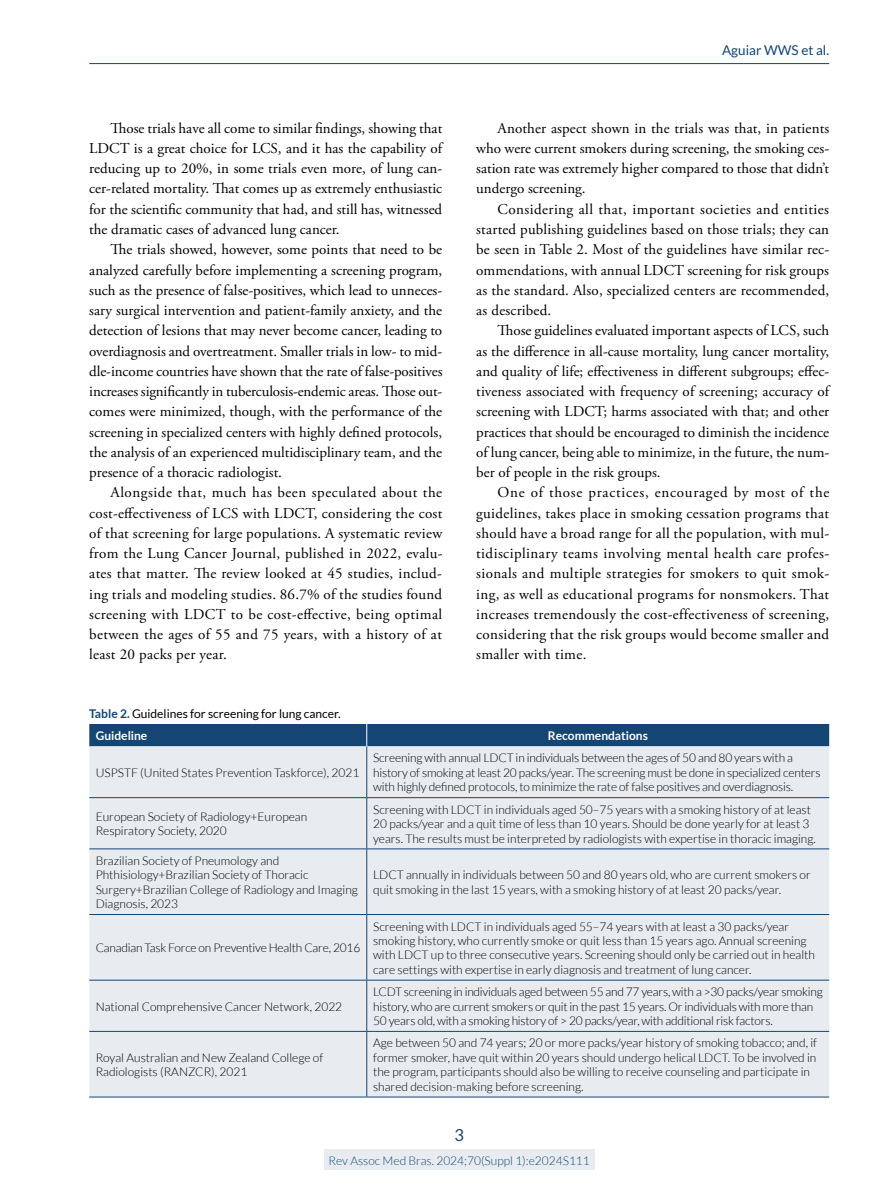
<style>
.page{position:relative;width:893px;height:1191px;background:#fff}
.page>*{position:absolute;margin:0;border:0;box-sizing:border-box;transform-origin:0 0}
.t1{font:16.5px "Lato";color:#154573}
.t2{font:15px/20.2px "Adobe Garamond Pro";color:#000;text-align:justify}
.t3{font:13.5px "Lato";color:#154573}
.t4{font:300 12px/14.4px "Lato";color:#000}
.t5{font:12px/22.4px "Lato";color:#000}
.t6{font:300 12px "Lato";color:#154573}
.t7{font:700 12px "Lato";color:#fff}
.s1{font-weight:700;color:#154573}
.s2{font-weight:700;color:#fff}
</style>
<div class="page">
<div style="left:324px;top:1149px;width:270px;height:21px;background:#e8ecf1"></div>
<hr style="left:89px;top:63px;width:740px;height:1px;background:#154573">
<div style="left:89px;top:746px;width:740px;height:350px;background:#e8ecf1"></div>
<hr style="left:366px;top:746px;width:1px;height:51px;background:#154573">
<hr style="left:89px;top:797px;width:278px;height:1px;background:#154573">
<hr style="left:367px;top:797px;width:462px;height:1px;background:#154573">
<hr style="left:366px;top:798px;width:1px;height:50px;background:#154573">
<hr style="left:89px;top:848px;width:278px;height:1px;background:#154573">
<hr style="left:367px;top:848px;width:462px;height:1px;background:#154573">
<hr style="left:366px;top:849px;width:1px;height:65px;background:#154573">
<hr style="left:89px;top:914px;width:278px;height:1px;background:#154573">
<hr style="left:367px;top:914px;width:462px;height:1px;background:#154573">
<hr style="left:366px;top:915px;width:1px;height:64px;background:#154573">
<hr style="left:89px;top:979px;width:278px;height:1px;background:#154573">
<hr style="left:367px;top:979px;width:462px;height:1px;background:#154573">
<hr style="left:366px;top:980px;width:1px;height:51px;background:#154573">
<hr style="left:89px;top:1031px;width:278px;height:1px;background:#154573">
<hr style="left:367px;top:1031px;width:462px;height:1px;background:#154573">
<hr style="left:366px;top:1031px;width:1px;height:65px;background:#154573">
<hr style="left:89px;top:1096px;width:278px;height:1px;background:#154573">
<hr style="left:367px;top:1096px;width:462px;height:1px;background:#154573">
<div style="left:89px;top:724px;width:740px;height:22px;background:#154573"></div>
<p class="t2" style="left:89px;top:118px;width:354px;text-indent:21px">Those trials have all come to similar findings, showing that LDCT is a great choice for LCS, and it has the capability of reducing up to 20%, in some trials even more, of lung can&shy;cer-related mortality. That comes up as extremely enthusiastic for the scientific community that had, and still has, witnessed the dramatic cases of advanced lung cancer.</p>
<p class="t2" style="left:89px;top:240px;width:355px;text-indent:21px">The trials showed, however, some points that need to be analyzed carefully before implementing a screening program, such as the presence of false-positives, which lead to unneces&shy;sary surgical intervention and patient-family anxiety, and the detection of lesions that may never become cancer, leading to overdiagnosis and overtreatment. Smaller trials in low- to mid&shy;dle-income countries have shown that the rate of false-positives increases significantly in tuberculosis-endemic areas. Those out&shy;comes were minimized, though, with the performance of the screening in specialized centers with highly defined protocols, the analysis of an experienced multidisciplinary team, and the presence of a thoracic radiologist.</p>
<p class="t2" style="left:89px;top:483px;width:355px;text-indent:21px">Alongside that, much has been speculated about the cost-effectiveness of LCS with LDCT, considering the cost of that screening for large populations. A systematic review from the Lung Cancer Journal, published in 2022, evalu&shy;ates that matter. The review looked at 45 studies, includ&shy;ing trials and modeling studies. 86.7% of the studies found screening with LDCT to be cost-effective, being optimal between the ages of 55 and 75 years, with a history of at least 20 packs per year.</p>
<p class="t5" style="left:96px;top:702px;width:247px;text-indent:-6px"><span class="s1">Table 2.</span> Guidelines for screening for lung cancer.<br><span class="s2">Guideline</span></p>
<p class="t3" style="left:722px;top:43px;width:109px">Aguiar WWS et al.</p>
<p class="t2" style="left:476px;top:118px;width:354px;text-indent:21px">Another aspect shown in the trials was that, in patients who were current smokers during screening, the smoking ces&shy;sation rate was extremely higher compared to those that didn’t undergo screening.</p>
<p class="t2" style="left:476px;top:199px;width:354px;text-indent:21px">Considering all that, important societies and entities started publishing guidelines based on those trials; they can be seen in Table 2. Most of the guidelines have similar rec&shy;ommendations, with annual LDCT screening for risk groups as the standard. Also, specialized centers are recommended, as described.</p>
<p class="t2" style="left:476px;top:321px;width:354px;text-indent:21px">Those guidelines evaluated important aspects of LCS, such as the difference in all-cause mortality, lung cancer mortality, and quality of life; effectiveness in different subgroups; effec&shy;tiveness associated with frequency of screening; accuracy of screening with LDCT; harms associated with that; and other practices that should be encouraged to diminish the incidence of lung cancer, being able to minimize, in the future, the num&shy;ber of people in the risk groups.</p>
<p class="t2" style="left:476px;top:483px;width:355px;text-indent:21px">One of those practices, encouraged by most of the guidelines, takes place in smoking cessation programs that should have a broad range for all the population, with mul&shy;tidisciplinary teams involving mental health care profes&shy;sionals and multiple strategies for smokers to quit smok&shy;ing, as well as educational programs for nonsmokers. That increases tremendously the cost-effectiveness of screening, considering that the risk groups would become smaller and smaller with time.</p>
<p class="t7" style="left:548px;top:729px;width:102px">Recommendations</p>
<p class="t4" style="left:96px;top:765px;width:265px">USPSTF (United States Prevention Taskforce), 2021</p>
<p class="t4" style="left:373px;top:751px;width:449px">Screening with annual LDCT in individuals between the ages of 50 and 80 years with a history of smoking at least 20 packs/year. The screening must be done in specialized centers with highly defined protocols, to minimize the rate of false positives and overdiagnosis.</p>
<p class="t4" style="left:96px;top:809px;width:213px">European Society of Radiology+European<br>Respiratory Society, 2020</p>
<p class="t4" style="left:373px;top:802px;width:444px">Screening with LDCT in individuals aged 50–75 years with a smoking history of at least<br>20 packs/year and a quit time of less than 10 years. Should be done yearly for at least 3 years. The results must be interpreted by radiologists with expertise in thoracic imaging.</p>
<p class="t4" style="left:96px;top:853px;width:264px">Brazilian Society of Pneumology and Phthisiology+Brazilian Society of Thoracic Surgery+Brazilian College of Radiology and Imaging Diagnosis, 2023</p>
<p class="t4" style="left:373px;top:868px;width:439px">LDCT annually in individuals between 50 and 80 years old, who are current smokers or quit smoking in the last 15 years, with a smoking history of at least 20 packs/year.</p>
<p class="t4" style="left:96px;top:940px;width:266px">Canadian Task Force on Preventive Health Care, 2016</p>
<p class="t4" style="left:96px;top:999px;width:248px">National Comprehensive Cancer Network, 2022</p>
<p class="t4" style="left:96px;top:1050px;width:229px">Royal Australian and New Zealand College of<br>Radiologists (RANZCR), 2021</p>
<p class="t4" style="left:373px;top:919px;width:443px">Screening with LDCT in individuals aged 55–74 years with at least a 30 packs/year smoking history, who currently smoke or quit less than 15 years ago. Annual screening with LDCT up to three consecutive years. Screening should only be carried out in health care settings with expertise in early diagnosis and treatment of lung cancer.</p>
<p class="t4" style="left:373px;top:984px;width:451px">LCDT screening in individuals aged between 55 and 77 years, with a &gt;30 packs/year smoking history, who are current smokers or quit in the past 15 years. Or individuals with more than<br>50 years old, with a smoking history of &gt; 20 packs/year, with additional risk factors.</p>
<p class="t4" style="left:373px;top:1036px;width:445px">Age between 50 and 74 years; 20 or more packs/year history of smoking tobacco; and, if former smoker, have quit within 20 years should undergo helical LDCT. To be involved in the program, participants should also be willing to receive counseling and participate in shared decision-making before screening.</p>
<p class="t1" style="left:454px;top:1126px;width:11px">3</p>
<p class="t6" style="left:329px;top:1154px;width:263px">Rev Assoc Med Bras. 2024;70(Suppl 1):e2024S111</p>
</div>
